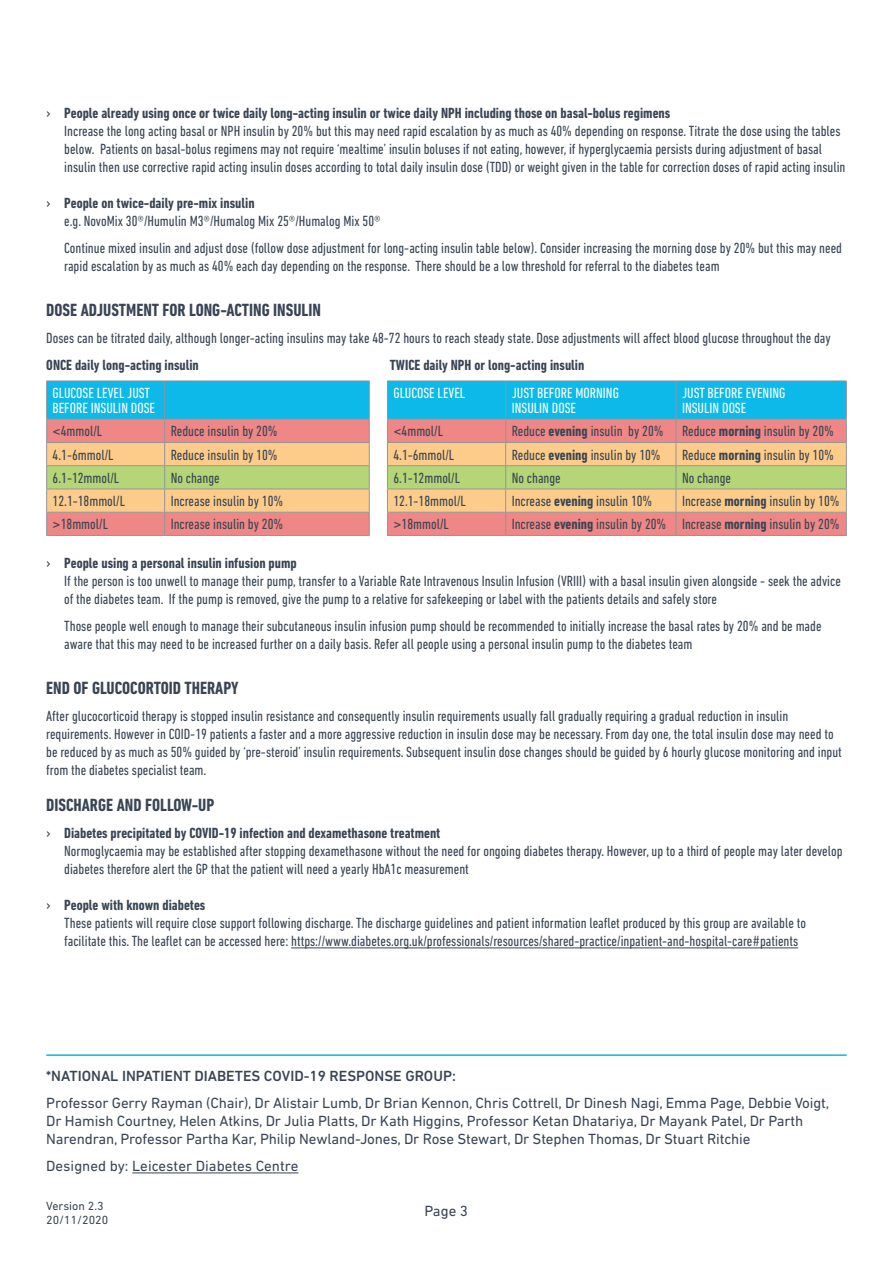
<style>
.page{position:relative;width:893px;height:1263px;background:#fff}
.page>*{position:absolute;margin:0;border:0;box-sizing:border-box;transform-origin:0 0}
.t1{font:700 condensed 18px "DIN Next LT Pro";color:#394555}
.t2{font:condensed 15px/18px "DIN Next LT Pro";color:#394555}
.t3{font:15px/18px "DIN Next LT Pro";letter-spacing:-.01em;color:#394555}
.t4{font:condensed 15px/15px "DIN Next LT Pro";color:#fff}
.t5{font:700 condensed 15px "DIN Next LT Pro";color:#394555}
.t6{font:500 15px "DIN Next LT Pro";color:#394555}
.t7{font:12px/14.4px "DIN Next LT Pro";color:#394555}
.s1{font-stretch:normal}
.s2{font-weight:700}
</style>
<div class="page">
<hr style="left:46px;top:1054px;width:801px;height:2px;background:#0cb9e8">
<hr style="left:132px;top:1172px;width:166px;height:1px;background:#394555">
<hr style="left:291px;top:947px;width:507px;height:1px;background:#394555">
<svg style="left:46px;top:382px;width:801px;height:153px;background:#b2b49e"></svg>
<hr style="left:46px;top:535px;width:119px;height:1px;background:#939598">
<hr style="left:165px;top:535px;width:205px;height:1px;background:#939598">
<hr style="left:387px;top:535px;width:119px;height:1px;background:#939598">
<hr style="left:506px;top:535px;width:170px;height:1px;background:#939598">
<hr style="left:676px;top:535px;width:171px;height:1px;background:#939598">
<hr style="left:46px;top:381px;width:119px;height:1px;background:#939598">
<hr style="left:46px;top:381px;width:1px;height:38px;background:#939598">
<hr style="left:165px;top:381px;width:205px;height:1px;background:#939598">
<hr style="left:369px;top:381px;width:1px;height:38px;background:#939598">
<hr style="left:387px;top:381px;width:119px;height:1px;background:#939598">
<hr style="left:387px;top:381px;width:1px;height:38px;background:#939598">
<hr style="left:506px;top:381px;width:170px;height:1px;background:#939598">
<hr style="left:676px;top:381px;width:171px;height:1px;background:#939598">
<hr style="left:846px;top:381px;width:1px;height:38px;background:#939598">
<hr style="left:46px;top:419px;width:119px;height:1px;background:#939598">
<hr style="left:165px;top:419px;width:205px;height:1px;background:#939598">
<hr style="left:387px;top:419px;width:119px;height:1px;background:#939598">
<hr style="left:506px;top:419px;width:170px;height:1px;background:#939598">
<hr style="left:676px;top:419px;width:171px;height:1px;background:#939598">
<p class="t2" style="left:64px;top:104px;width:783px;text-indent:-18px"><span class="s1">›</span> <span class="s2">People already using once or twice daily long-acting insulin or twice daily NPH including those on basal-bolus regimens<br></span>Increase the long acting basal or NPH insulin by 20% but this may need rapid escalation by as much as 40% depending on response. Titrate the dose using the tables below. Patients on basal-bolus regimens may not require ‘mealtime’ insulin boluses if not eating, however, if hyperglycaemia persists during adjustment of basal insulin then use corrective rapid acting insulin doses according to total daily insulin dose (TDD) or weight given in the table for correction doses of rapid acting insulin</p>
<p class="t2" style="left:64px;top:194px;width:318px;text-indent:-18px"><span class="s1">›</span> <span class="s2">People on twice-daily pre-mix insulin<br></span>e.g. NovoMix 30®/Humulin M3®/Humalog Mix 25®/Humalog Mix 50®</p>
<p class="t2" style="left:64px;top:239px;width:779px">Continue mixed insulin and adjust dose (follow dose adjustment for long-acting insulin table below). Consider increasing the morning dose by 20% but this may need rapid escalation by as much as 40% each day depending on the response. There should be a low threshold for referral to the diabetes team</p>
<p class="t1" style="left:46px;top:300px;width:276px">DOSE ADJUSTMENT FOR LONG-ACTING INSULIN</p>
<p class="t2" style="left:46px;top:329px;width:786px">Doses can be titrated daily, although longer-acting insulins may take 48-72 hours to reach steady state. Dose adjustments will affect blood glucose throughout the day</p>
<p class="t5" style="left:46px;top:357px;width:154px">ONCE daily long-acting insulin</p>
<p class="t5" style="left:390px;top:357px;width:196px">TWICE daily NPH or long-acting insulin</p>
<p class="t4" style="left:53px;top:385px;width:104px">GLUCOSE LEVEL JUST<br>BEFORE INSULIN DOSE</p>
<p class="t4" style="left:393px;top:385px;width:73px">GLUCOSE LEVEL</p>
<p class="t4" style="left:512px;top:385px;width:109px">JUST BEFORE MORNING<br>INSULIN DOSE</p>
<p class="t4" style="left:682px;top:385px;width:105px">JUST BEFORE EVENING<br>INSULIN DOSE</p>
<p class="t2" style="left:53px;top:422px;width:51px"><span class="s1">&lt;</span>4mmol/L</p>
<p class="t2" style="left:171px;top:422px;width:108px">Reduce insulin by 20%</p>
<p class="t2" style="left:393px;top:422px;width:51px"><span class="s1">&lt;</span>4mmol/L</p>
<p class="t2" style="left:512px;top:422px;width:324px">Reduce <span class="s2">evening</span> insulin by 20% Reduce <span class="s2">morning</span> insulin by 20%</p>
<p class="t2" style="left:53px;top:445px;width:62px">4.1-6mmol/L</p>
<p class="t2" style="left:171px;top:445px;width:108px">Reduce insulin by 10%</p>
<p class="t2" style="left:393px;top:445px;width:62px">4.1-6mmol/L</p>
<p class="t2" style="left:512px;top:445px;width:150px">Reduce <span class="s2">evening</span> insulin by 10%</p>
<p class="t2" style="left:682px;top:445px;width:153px">Reduce <span class="s2">morning</span> insulin by 10%</p>
<p class="t2" style="left:53px;top:469px;width:68px">6.1-12mmol/L</p>
<p class="t2" style="left:171px;top:469px;width:51px">No change</p>
<p class="t2" style="left:393px;top:469px;width:68px">6.1-12mmol/L</p>
<p class="t2" style="left:512px;top:469px;width:51px">No change</p>
<p class="t2" style="left:682px;top:469px;width:51px">No change</p>
<p class="t2" style="left:53px;top:492px;width:74px">12.1-18mmol/L</p>
<p class="t2" style="left:171px;top:492px;width:114px">Increase insulin by 10%</p>
<p class="t2" style="left:393px;top:492px;width:74px">12.1-18mmol/L</p>
<p class="t2" style="left:512px;top:492px;width:142px">Increase <span class="s2">evening</span> insulin 10%</p>
<p class="t2" style="left:682px;top:492px;width:159px">Increase <span class="s2">morning</span> insulin by 10%</p>
<p class="t2" style="left:53px;top:515px;width:57px"><span class="s1">&gt;</span>18mmol/L</p>
<p class="t2" style="left:171px;top:515px;width:114px">Increase insulin by 20%</p>
<p class="t2" style="left:393px;top:515px;width:57px"><span class="s1">&gt;</span>18mmol/L</p>
<p class="t2" style="left:512px;top:515px;width:329px">Increase <span class="s2">evening</span> insulin by 20% Increase <span class="s2">morning</span> insulin by 20%</p>
<p class="t2" style="left:64px;top:554px;width:778px;text-indent:-18px"><span class="s1">›</span> <span class="s2">People using a personal insulin infusion pump<br></span>If the person is too unwell to manage their pump, transfer to a Variable Rate Intravenous Insulin Infusion (VRIII) with a basal insulin given alongside - seek the advice of the diabetes team. If the pump is removed, give the pump to a relative for safekeeping or label with the patients details and safely store</p>
<p class="t2" style="left:64px;top:617px;width:759px">Those people well enough to manage their subcutaneous insulin infusion pump should be recommended to initially increase the basal rates by 20% and be made aware that this may need to be increased further on a daily basis. Refer all people using a personal insulin pump to the diabetes team</p>
<p class="t1" style="left:46px;top:678px;width:194px">END OF GLUCOCORTOID THERAPY</p>
<p class="t2" style="left:46px;top:707px;width:797px">After glucocorticoid therapy is stopped insulin resistance and consequently insulin requirements usually fall gradually requiring a gradual reduction in insulin requirements. However in COID-19 patients a faster and a more aggressive reduction in insulin dose may be necessary. From day one, the total insulin dose may need to be reduced by as much as 50% guided by ‘pre-steroid’ insulin requirements. Subsequent insulin dose changes should be guided by 6 hourly glucose monitoring and input from the diabetes specialist team.</p>
<p class="t1" style="left:46px;top:795px;width:170px">DISCHARGE AND FOLLOW-UP</p>
<p class="t2" style="left:64px;top:824px;width:780px;text-indent:-18px"><span class="s1">›</span> <span class="s2">Diabetes precipitated by COVID-19 infection and dexamethasone treatment<br></span>Normoglycaemia may be established after stopping dexamethasone without the need for ongoing diabetes therapy. However, up to a third of people may later develop diabetes therefore alert the GP that the patient will need a yearly HbA1c measurement</p>
<p class="t2" style="left:64px;top:896px;width:743px;text-indent:-18px"><span class="s1">›</span> <span class="s2">People with known diabetes<br></span>These patients will require close support following discharge. The discharge guidelines and patient information leaflet produced by this group are available to facilitate this. The leaflet can be accessed here: https://www.diabetes.org.uk/professionals/resources/shared-practice/inpatient-and-hospital-care#patients</p>
<p class="t6" style="left:46px;top:1067px;width:411px">*NATIONAL INPATIENT DIABETES COVID-19 RESPONSE GROUP:</p>
<p class="t3" style="left:46px;top:1093px;width:784px">Professor Gerry Rayman (Chair), Dr Alistair Lumb, Dr Brian Kennon, Chris Cottrell, Dr Dinesh Nagi, Emma Page, Debbie Voigt,<br>Dr Hamish Courtney, Helen Atkins, Dr Julia Platts, Dr Kath Higgins, Professor Ketan Dhatariya, Dr Mayank Patel, Dr Parth<br>Narendran, Professor Partha Kar, Philip Newland-Jones, Dr Rose Stewart, Dr Stephen Thomas, Dr Stuart Ritchie</p>
<p class="t3" style="left:46px;top:1157px;width:254px">Designed by: Leicester Diabetes Centre</p>
<p class="t7" style="left:46px;top:1198px;width:64px">Version 2.3<br>20/11/2020</p>
<p class="t3" style="left:424px;top:1202px;width:45px">Page 3</p>
</div>
